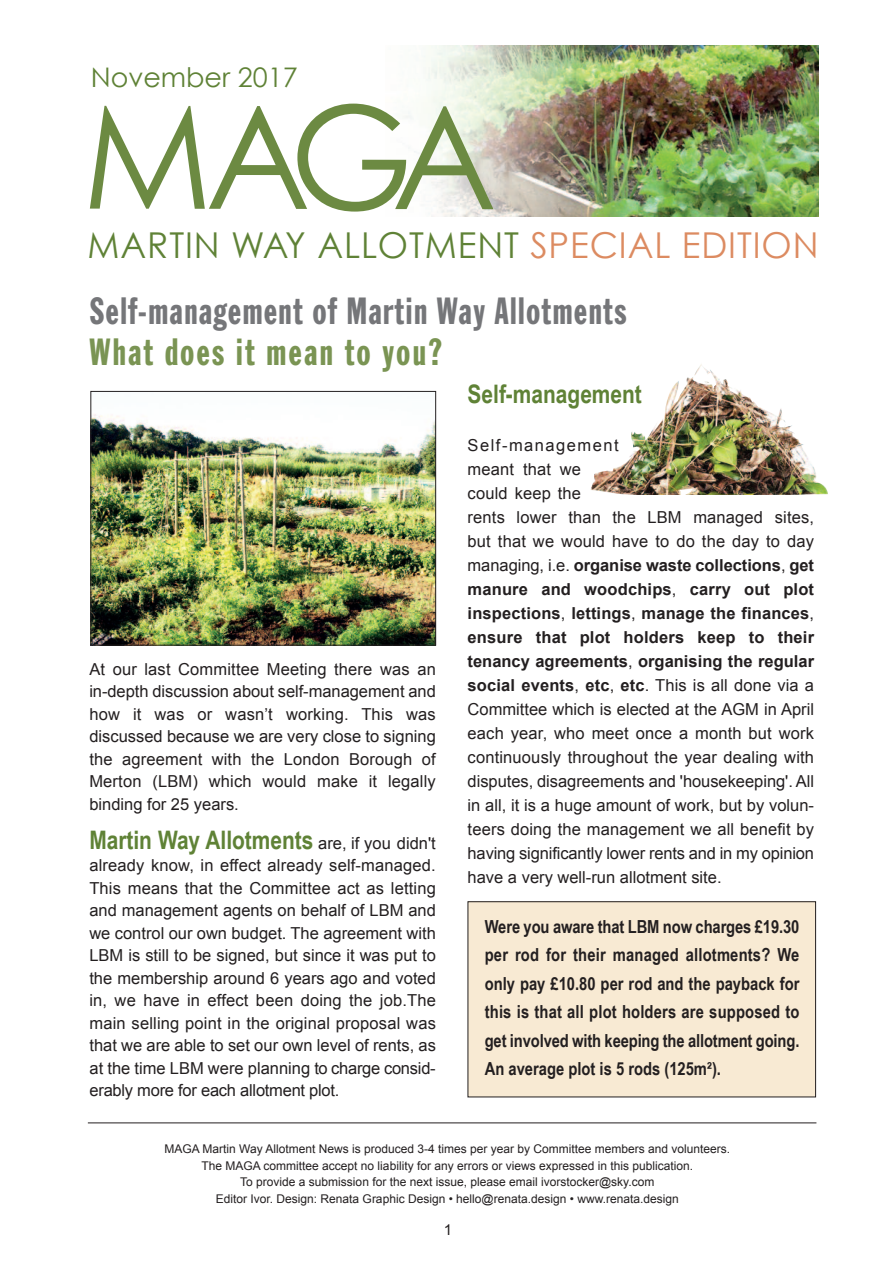
<style>
.page{position:relative;width:893px;height:1263px;background:#fff}
.page>*{position:absolute;margin:0;border:0;box-sizing:border-box;transform-origin:0 0}
.t1{font:143.1px "Century Gothic";color:#6c8a42}
.t2{font:extra-condensed 37.5px "Franklin Gothic BT";letter-spacing:.025em;color:#757679}
.t3{font:extra-condensed 37.5px "Franklin Gothic BT";letter-spacing:.05em;color:#7a9453}
.t4{font:35.7px "Century Gothic";letter-spacing:.025em;color:#5f8236}
.t5{font:27px "Century Gothic";color:#5f8236}
.t6{font:700 25.5px "Arial Narrow";color:#5f8236}
.t7{font:700 18px/28.5px "Arial Narrow";letter-spacing:-.01em;color:#231f20;text-align:justify}
.t8{font:16.5px/24px "Arial";letter-spacing:.01em;color:#231f20;text-align:justify}
.t9{font:15px "Arial";color:#231f20}
.t10{font:12px/16.5px "Arial";color:#231f20;text-align:center}
.s1{color:#dc8b61}
.s2{font-family:"Arial";font-weight:400;font-size:16.5px;color:#231f20}
.s3{font-weight:700}
</style>
<div class="page">
<img style="left:405px;top:45px;width:414px;height:171px">
<hr style="left:88px;top:1123px;width:728px;height:1px;background:#231f20">
<img style="left:93px;top:414px;width:341px;height:229px">
<div style="left:91px;top:391px;width:345px;height:254px;border:1px solid #231f20"></div>
<img style="left:590px;top:364px;width:238px;height:131px">
<div style="left:468px;top:902px;width:348px;height:195px;background:#f8ead3"></div>
<div style="left:468px;top:901px;width:348px;height:196px;border:1px solid #231f20"></div>
<h3 class="t5" style="left:91px;top:59px;width:208px">November 2017</h3>
<h1 class="t1" style="left:82px;top:65px;width:230px">MA</h1>
<h3 class="t4" style="left:88px;top:222px;width:732px">MARTIN WAY ALLOTMENT <span class="s1">SPECIAL EDITION</span></h3>
<h1 class="t1" style="left:289px;top:65px;width:209px">GA</h1>
<h2 class="t2" style="left:89px;top:298px;width:539px">Self-management of Martin Way Allotments</h2>
<h2 class="t3" style="left:89px;top:338px;width:355px">What does it mean to you?</h2>
<p class="t8" style="left:89px;top:658px;width:348px;line-height:22.5px">At our last Committee Meeting there was an in-depth discussion about self-management and how it was or wasn’t working. This was discussed because we are very close to signing the agreement with the London Borough of Merton (LBM) which would make it legally binding for 25 years.</p>
<h3 class="t6" style="left:89px;top:825px;width:348px">Martin Way Allotments <span class="s2">are, if you didn't</span></h3>
<p class="t8" style="left:89px;top:854px;width:348px;line-height:22.5px">already know, in effect already self-managed.<br>This means that the Committee act as letting and management agents on behalf of LBM and we control our own budget. The agreement with LBM is still to be signed, but since it was put to the membership around 6 years ago and voted in, we have in effect been doing the job.The main selling point in the original proposal was that we are able to set our own level of rents, as at the time LBM were planning to charge consid&shy;erably more for each allotment plot.</p>
<h3 class="t6" style="left:468px;top:379px;width:176px">Self-management</h3>
<p class="t8" style="left:468px;top:433px;width:348px;text-align:left">Self-management<br>meant that we<br>could keep the<br>rents lower than the LBM managed sites, but that we would have to do the day to day managing, i.e. <span class="s3">organise waste collections</span>, <span class="s3">get manure and woodchips</span>, <span class="s3">carry out plot inspections</span>, <span class="s3">lettings</span>, <span class="s3">manage the finances</span>, <span class="s3">ensure that plot holders keep to their tenancy agreements</span>, <span class="s3">organising the regular social events</span>, <span class="s3">etc</span>, <span class="s3">etc</span>. This is all done via a Committee which is elected at the AGM in April each year, who meet once a month but work continuously throughout the year dealing with disputes, disagreements and 'housekeeping'. All in all, it is a huge amount of work, but by volun&shy;teers doing the management we all benefit by having significantly lower rents and in my opinion have a very well-run allotment site.</p>
<p class="t7" style="left:485px;top:912px;width:316px">Were you aware that LBM now charges £19.30 per rod for their managed allotments? We only pay £10.80 per rod and the payback for this is that all plot holders are supposed to get involved with keeping the allotment going.<br>An average plot is 5 rods (125m²).</p>
<p class="t10" style="left:164px;top:1141px;width:567px">MAGA Martin Way Allotment News is produced 3-4 times per year by Committee members and volunteers.<br>The MAGA committee accept no liability for any errors or views expressed in this publication.<br>To provide a submission for the next issue, please email ivorstocker@sky.com<br>Editor Ivor. Design: Renata Graphic Design • hello@renata.design • www.renata.design</p>
<p class="t9" style="left:444px;top:1221px;width:10px">1</p>
</div>
